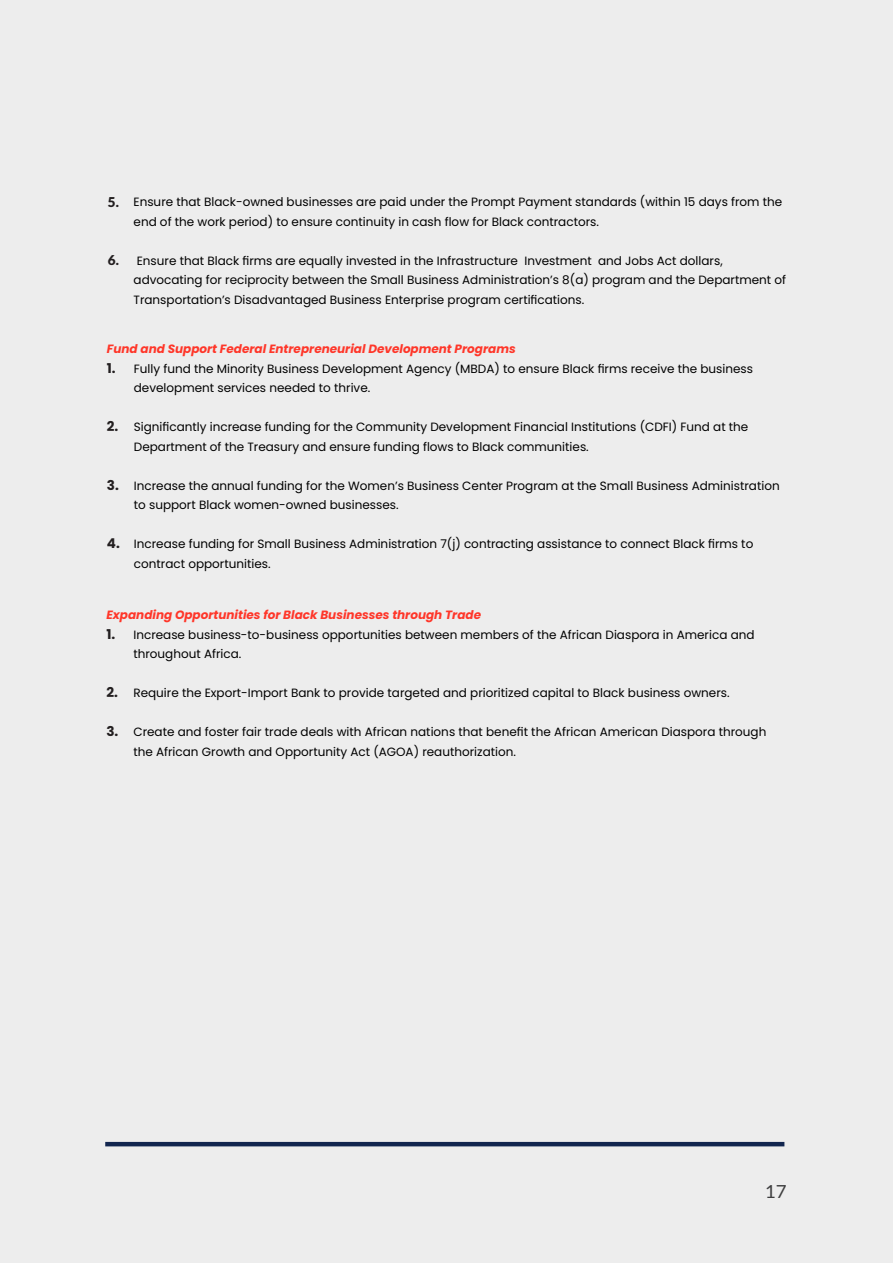
<style>
.page{position:relative;width:893px;height:1263px;background:#ededed}
.page>*{position:absolute;margin:0;border:0;box-sizing:border-box;transform-origin:0 0}
.t1{font:18px "Lato";color:#3e3e3f;scale:1.04 1}
.t2{font:900 13.5px "Lato";color:#231f20}
.t3{font:12px/19.5px "Poppins";color:#000}
.t4{font:italic 700 12px "Poppins";color:#ff3629}
.s1{font-weight:700;font-size:13.5px;color:#231f20}
</style>
<div class="page">
<hr style="left:105px;top:1142px;width:679px;height:4px;background:#12264f">
<p class="t3" style="left:134px;top:193px;width:650px">Ensure that Black-owned businesses are paid under the Prompt Payment standards (within 15 days from the end of the work period) to ensure continuity in cash flow for Black contractors.</p>
<p class="t3" style="left:134px;top:251px;width:654px">Ensure that Black firms are equally invested in the Infrastructure Investment and Jobs Act dollars, advocating for reciprocity between the Small Business Administration’s 8(a) program and the Department of<br>Transportation’s Disadvantaged Business Enterprise program certifications.</p>
<p class="t4" style="left:107px;top:342px;width:410px">Fund and Support Federal Entrepreneurial Development Programs</p>
<p class="t3" style="left:134px;top:359px;width:621px;text-indent:-27px"><span class="s1">1.</span> Fully fund the Minority Business Development Agency (MBDA) to ensure Black firms receive the business development services needed to thrive.</p>
<p class="t3" style="left:134px;top:417px;width:616px;text-indent:-27px"><span class="s1">2.</span> Significantly increase funding for the Community Development Financial Institutions (CDFI) Fund at the<br>Department of the Treasury and ensure funding flows to Black communities.</p>
<p class="t3" style="left:134px;top:476px;width:647px;text-indent:-27px"><span class="s1">3.</span> Increase the annual funding for the Women’s Business Center Program at the Small Business Administration to support Black women-owned businesses.</p>
<p class="t3" style="left:134px;top:534px;width:621px;text-indent:-27px"><span class="s1">4.</span> Increase funding for Small Business Administration 7(j) contracting assistance to connect Black firms to contract opportunities.</p>
<p class="t4" style="left:106px;top:608px;width:376px">Expanding Opportunities for Black Businesses through Trade</p>
<p class="t3" style="left:133px;top:625px;width:623px;text-indent:-27px"><span class="s1">1.</span> Increase business-to-business opportunities between members of the African Diaspora in America and throughout Africa.</p>
<p class="t3" style="left:106px;top:683px;width:625px"><span class="s1">2.</span> Require the Export-Import Bank to provide targeted and prioritized capital to Black business owners.</p>
<p class="t3" style="left:133px;top:722px;width:634px;text-indent:-27px"><span class="s1">3.</span> Create and foster fair trade deals with African nations that benefit the African American Diaspora through the African Growth and Opportunity Act (AGOA) reauthorization.</p>
<p class="t2" style="left:108px;top:194px;width:13px">5.</p>
<p class="t2" style="left:108px;top:253px;width:13px">6.</p>
<h1 class="t1" style="left:765px;top:1181px;width:22px">17</h1>
</div>
